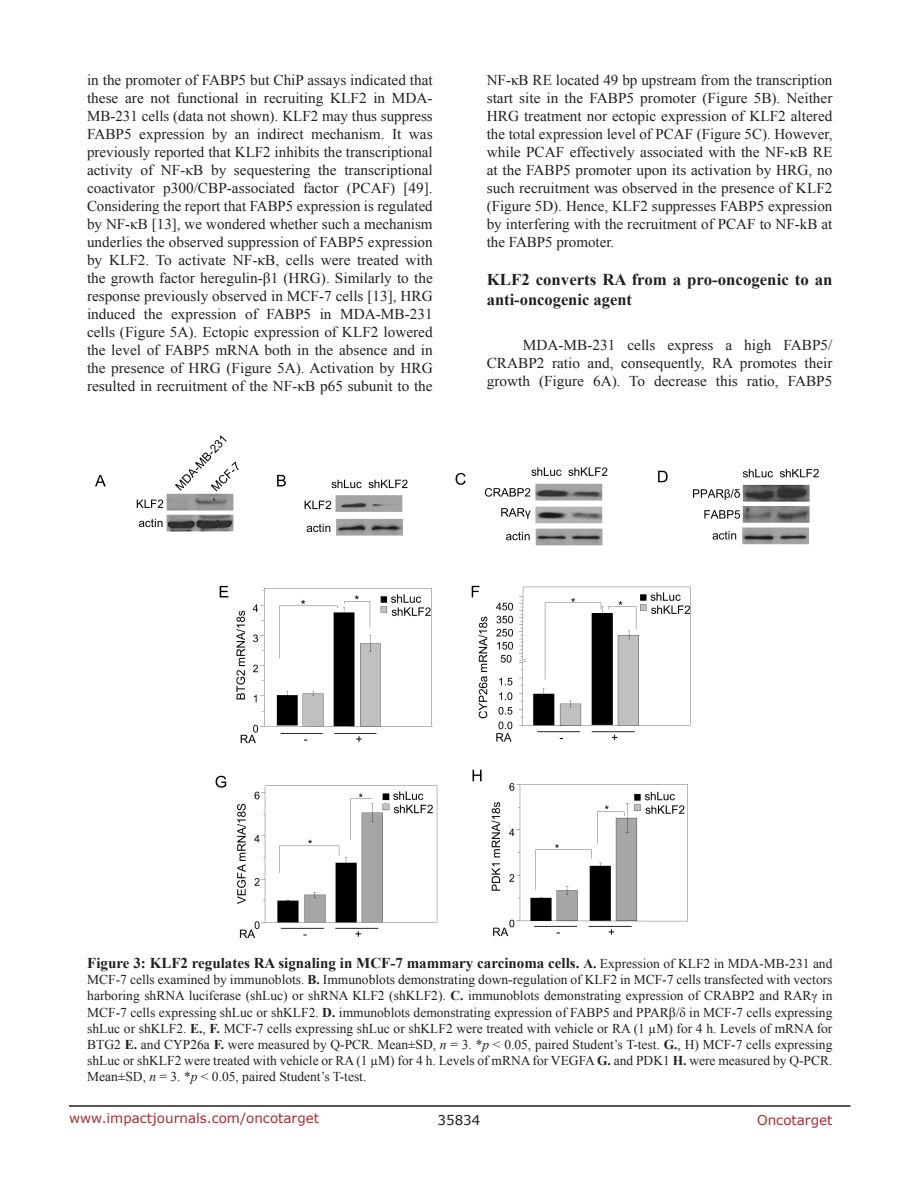
<style>
.page{position:relative;width:918px;height:1188px;background:#fff}
.page>*{position:absolute;margin:0;border:0;box-sizing:border-box;transform-origin:0 0}
.SubHeading{font:700 16.5px/19.8px "Times New Roman";color:#221f22}
.BodyText{font:15px/18px "Times New Roman";color:#221f22;text-align:justify}
.FigureText{font:700 15px "Times New Roman";color:#221f22}
.FigureText-2{font:13.5px/16.2px "Times New Roman";color:#221f22;text-align:justify}
.t1{font:13.5px "Verdana";color:#ac2b31}
.t2{font:13.5px "Verdana";color:#221f22}
.s1{font-size:13.5px}
.s2{font-weight:400;font-size:13.5px}
.s3{font-weight:700}
.s4{font-style:italic}
</style>
<div class="page">
<hr style="left:69px;top:1105px;width:781px;height:2px;background:#231f20">
<img style="left:95px;top:435px;width:724px;height:504px">
<p class="BodyText" style="left:87px;top:71px;width:347px">in the promoter of FABP5 but ChiP assays indicated that these are not functional in recruiting KLF2 in MDA-MB-231 cells (data not shown). KLF2 may thus suppress FABP5 expression by an indirect mechanism. It was previously reported that KLF2 inhibits the transcriptional activity of NF-κB by sequestering the transcriptional coactivator p300/CBP-associated factor (PCAF) [49].<br>Considering the report that FABP5 expression is regulated by NF-κB [13], we wondered whether such a mechanism underlies the observed suppression of FABP5 expression by KLF2. To activate NF-κB, cells were treated with the growth factor heregulin-β1 (HRG). Similarly to the response previously observed in MCF-7 cells [13], HRG induced the expression of FABP5 in MDA-MB-231 cells (Figure 5A). Ectopic expression of KLF2 lowered the level of FABP5 mRNA both in the absence and in the presence of HRG (Figure 5A). Activation by HRG resulted in recruitment of the NF-κB p65 subunit to the</p>
<p class="BodyText" style="left:487px;top:71px;width:347px">NF-κB RE located 49 bp upstream from the transcription start site in the FABP5 promoter (Figure 5B). Neither HRG treatment nor ectopic expression of KLF2 altered the total expression level of PCAF (Figure 5C). However, while PCAF effectively associated with the NF-κB RE at the FABP5 promoter upon its activation by HRG, no such recruitment was observed in the presence of KLF2 (Figure 5D). Hence, KLF2 suppresses FABP5 expression by interfering with the recruitment of PCAF to NF-kB at the FABP5 promoter.</p>
<p class="SubHeading" style="left:487px;top:269px;width:347px">KLF2 converts RA from a pro-oncogenic to an anti-oncogenic agent</p>
<p class="BodyText" style="left:487px;top:336px;width:347px;text-indent:36px">MDA-MB-231 cells express a high FABP5/ CRABP2 ratio and, consequently, RA promotes their growth (Figure 6A). To decrease this ratio, FABP5</p>
<p class="FigureText" style="left:87px;top:953px;width:747px">Figure 3: KLF2 regulates RA signaling in MCF-7 mammary carcinoma cells. <span class="s1">A.</span> <span class="s2">Expression of KLF2 in MDA-MB-231 and</span></p>
<p class="FigureText-2" style="left:87px;top:971px;width:747px">MCF-7 cells examined by immunoblots. <span class="s3">B.</span> Immunoblots demonstrating down-regulation of KLF2 in MCF-7 cells transfected with vectors harboring shRNA luciferase (shLuc) or shRNA KLF2 (shKLF2). <span class="s3">C.</span> immunoblots demonstrating expression of CRABP2 and RARγ in MCF-7 cells expressing shLuc or shKLF2. <span class="s3">D.</span> immunoblots demonstrating expression of FABP5 and PPARβ/δ in MCF-7 cells expressing shLuc or shKLF2. <span class="s3">E.</span>, <span class="s3">F.</span> MCF-7 cells expressing shLuc or shKLF2 were treated with vehicle or RA (1 µM) for 4 h. Levels of mRNA for BTG2 <span class="s3">E.</span> and CYP26a <span class="s3">F.</span> were measured by Q-PCR. Mean±SD, <span class="s4">n</span> = 3. *<span class="s4">p</span> &lt; 0.05, paired Student’s T-test. <span class="s3">G.</span>, H) MCF-7 cells expressing shLuc or shKLF2 were treated with vehicle or RA (1 µM) for 4 h. Levels of mRNA for VEGFA <span class="s3">G.</span> and PDK1 <span class="s3">H.</span> were measured by Q-PCR.<br>Mean±SD, <span class="s4">n</span> = 3. *<span class="s4">p</span> &lt; 0.05, paired Student’s T-test.</p>
<p class="t1" style="left:69px;top:1109px;width:252px">www.impactjournals.com/oncotarget</p>
<p class="t2" style="left:438px;top:1111px;width:44px">35834</p>
<p class="t1" style="left:757px;top:1111px;width:77px">Oncotarget</p>
</div>
